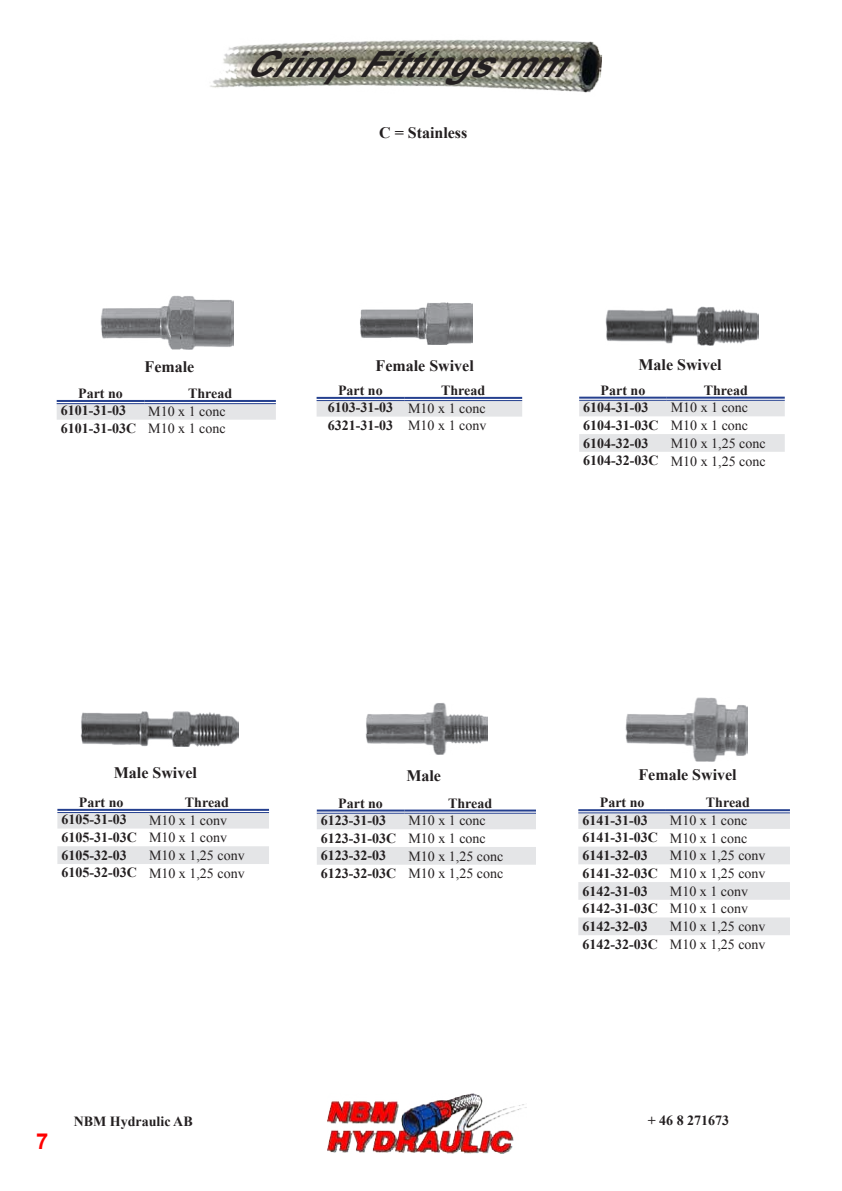
<style>
.page{position:relative;width:842px;height:1191px;background:#fff}
.page>*{position:absolute;margin:0;border:0;box-sizing:border-box;transform-origin:0 0}
.t1{font:italic 700 36px "Arial";color:#231f20}
.t2{font:700 22px "Arial";color:#f00}
.t3{font:700 16px "Times New Roman";color:#231f20}
.t4{font:700 14px/17.6px "Times New Roman";color:#231f20;text-align:justify}
.t5{font:14px/17.7px "Times New Roman";color:#231f20;text-align:right}
.s1{font-weight:700}
.s2{font-weight:400}
</style>
<div class="page">
<img style="left:210px;top:39px;width:392px;height:54px">
<img style="left:328px;top:1093px;width:199px;height:60px">
<img style="left:360px;top:303px;width:113px;height:42px">
<img style="left:605px;top:307px;width:153px;height:38px">
<img style="left:80px;top:711px;width:159px;height:35px">
<svg style="left:579px;top:401px;width:206px;height:51px"></svg>
<hr style="left:579px;top:397px;width:88px;height:4px;background:#d8ddeb">
<hr style="left:667px;top:397px;width:118px;height:4px;background:#d8ddeb">
<hr style="left:579px;top:397px;width:88px;height:2px;background:#25408f">
<hr style="left:579px;top:400px;width:88px;height:1px;background:#25408f">
<hr style="left:667px;top:397px;width:118px;height:2px;background:#25408f">
<hr style="left:667px;top:400px;width:118px;height:1px;background:#25408f">
<div style="left:317px;top:401px;width:205px;height:15px;background:#e4e5e7"></div>
<hr style="left:317px;top:397px;width:87px;height:2px;background:#25408f">
<hr style="left:317px;top:400px;width:87px;height:1px;background:#25408f">
<hr style="left:404px;top:397px;width:118px;height:2px;background:#25408f">
<hr style="left:404px;top:400px;width:118px;height:1px;background:#25408f">
<svg style="left:57px;top:813px;width:212px;height:51px"></svg>
<hr style="left:57px;top:809px;width:88px;height:2px;background:#25408f">
<hr style="left:57px;top:812px;width:88px;height:1px;background:#25408f">
<hr style="left:145px;top:809px;width:124px;height:2px;background:#25408f">
<hr style="left:145px;top:812px;width:124px;height:1px;background:#25408f">
<div style="left:57px;top:404px;width:219px;height:16px;background:#e4e5e7"></div>
<hr style="left:57px;top:400px;width:87px;height:2px;background:#25408f">
<hr style="left:57px;top:403px;width:87px;height:1px;background:#25408f">
<hr style="left:144px;top:400px;width:132px;height:2px;background:#25408f">
<hr style="left:144px;top:403px;width:132px;height:1px;background:#25408f">
<img style="left:100px;top:296px;width:134px;height:54px">
<svg style="left:317px;top:814px;width:219px;height:50px"></svg>
<svg style="left:317px;top:811px;width:87px;height:2px"></svg>
<svg style="left:404px;top:811px;width:132px;height:2px"></svg>
<hr style="left:317px;top:809px;width:87px;height:2px;background:#25408f">
<hr style="left:317px;top:813px;width:87px;height:1px;background:#25408f">
<hr style="left:404px;top:809px;width:132px;height:2px;background:#25408f">
<hr style="left:404px;top:813px;width:132px;height:1px;background:#25408f">
<img style="left:366px;top:703px;width:122px;height:52px">
<img style="left:626px;top:697px;width:122px;height:65px">
<svg style="left:578px;top:813px;width:212px;height:122px"></svg>
<hr style="left:578px;top:809px;width:88px;height:4px;background:#d3d8e8">
<hr style="left:666px;top:809px;width:124px;height:4px;background:#d3d8e8">
<hr style="left:578px;top:809px;width:88px;height:2px;background:#25408f">
<hr style="left:578px;top:812px;width:88px;height:1px;background:#25408f">
<hr style="left:666px;top:809px;width:124px;height:2px;background:#25408f">
<hr style="left:666px;top:812px;width:124px;height:1px;background:#25408f">
<h1 class="t1" style="left:244px;top:40px;width:354px">CrimpFittingsmm</h1>
<p class="t3" style="left:379px;top:121px;width:90px">C = Stainless</p>
<p class="t3" style="left:145px;top:355px;width:51px">Female</p>
<p class="t3" style="left:376px;top:354px;width:100px">Female Swivel</p>
<p class="t3" style="left:638px;top:353px;width:85px">Male Swivel</p>
<p class="t4" style="left:78px;top:384px;width:46px">Part no</p>
<p class="t4" style="left:188px;top:384px;width:46px">Thread</p>
<p class="t4" style="left:61px;top:401px;width:67px">6101-31-03</p>
<p class="t5" style="left:61px;top:402px;width:166px">M10 x 1 conc<br><span class="s1">6101-31-03C</span> M10 x 1 conc</p>
<p class="t4" style="left:328px;top:381px;width:160px;text-indent:113px">Thread 6103-31-03 <span class="s2">M10 x 1 conc </span>6321-31-03 <span class="s2">M10 x 1 conv</span></p>
<p class="t4" style="left:338px;top:381px;width:46px">Part no</p>
<p class="t4" style="left:601px;top:381px;width:46px">Part no</p>
<p class="t4" style="left:704px;top:381px;width:46px">Thread</p>
<p class="t4" style="left:583px;top:398px;width:67px">6104-31-03</p>
<p class="t4" style="left:583px;top:398px;width:166px;text-indent:88px"><span class="s2">M10 x 1 conc </span>6104-31-03C <span class="s2">M10 x 1 conc </span>6104-32-03</p>
<p class="t5" style="left:583px;top:434px;width:184px">M10 x 1,25 conc<br><span class="s1">6104-32-03C</span> M10 x 1,25 conc</p>
<p class="t3" style="left:114px;top:762px;width:85px">Male Swivel</p>
<p class="t3" style="left:406px;top:764px;width:36px">Male</p>
<p class="t4" style="left:79px;top:793px;width:46px">Part no</p>
<p class="t4" style="left:185px;top:793px;width:46px">Thread</p>
<p class="t4" style="left:61px;top:810px;width:67px">6105-31-03</p>
<p class="t4" style="left:61px;top:810px;width:167px;text-indent:88px"><span class="s2">M10 x 1 conv </span>6105-31-03C <span class="s2">M10 x 1 conv </span>6105-32-03</p>
<p class="t5" style="left:61px;top:846px;width:185px">M10 x 1,25 conv<br><span class="s1">6105-32-03C</span> M10 x 1,25 conv</p>
<p class="t4" style="left:338px;top:793px;width:46px">Part no</p>
<p class="t4" style="left:448px;top:793px;width:46px">Thread</p>
<p class="t4" style="left:321px;top:811px;width:67px">6123-31-03</p>
<p class="t4" style="left:321px;top:811px;width:166px;text-indent:88px"><span class="s2">M10 x 1 conc </span>6123-31-03C <span class="s2">M10 x 1 conc </span>6123-32-03</p>
<p class="t5" style="left:321px;top:847px;width:184px">M10 x 1,25 conc<br><span class="s1">6123-32-03C</span> M10 x 1,25 conc</p>
<h2 class="t2" style="left:36px;top:1126px;width:14px">7</h2>
<p class="t4" style="left:74px;top:1112px;width:121px">NBM Hydraulic AB</p>
<p class="t3" style="left:638px;top:763px;width:100px">Female Swivel</p>
<p class="t4" style="left:600px;top:793px;width:46px">Part no</p>
<p class="t4" style="left:706px;top:793px;width:46px">Thread</p>
<p class="t4" style="left:582px;top:811px;width:67px">6141-31-03</p>
<p class="t4" style="left:582px;top:811px;width:166px;text-indent:88px"><span class="s2">M10 x 1 conc </span>6141-31-03C <span class="s2">M10 x 1 conc </span>6141-32-03</p>
<p class="t5" style="left:582px;top:846px;width:185px;text-align:justify;text-indent:88px">M10 x 1,25 conv <span class="s1">6141-32-03C</span> M10 x 1,25 conv <span class="s1">6142-31-03</span></p>
<p class="t4" style="left:582px;top:882px;width:167px;text-indent:88px"><span class="s2">M10 x 1 conv </span>6142-31-03C <span class="s2">M10 x 1 conv </span>6142-32-03</p>
<p class="t5" style="left:582px;top:917px;width:185px">M10 x 1,25 conv<br><span class="s1">6142-32-03C</span> M10 x 1,25 conv</p>
<p class="t4" style="left:648px;top:1111px;width:83px">+ 46 8 271673</p>
</div>
